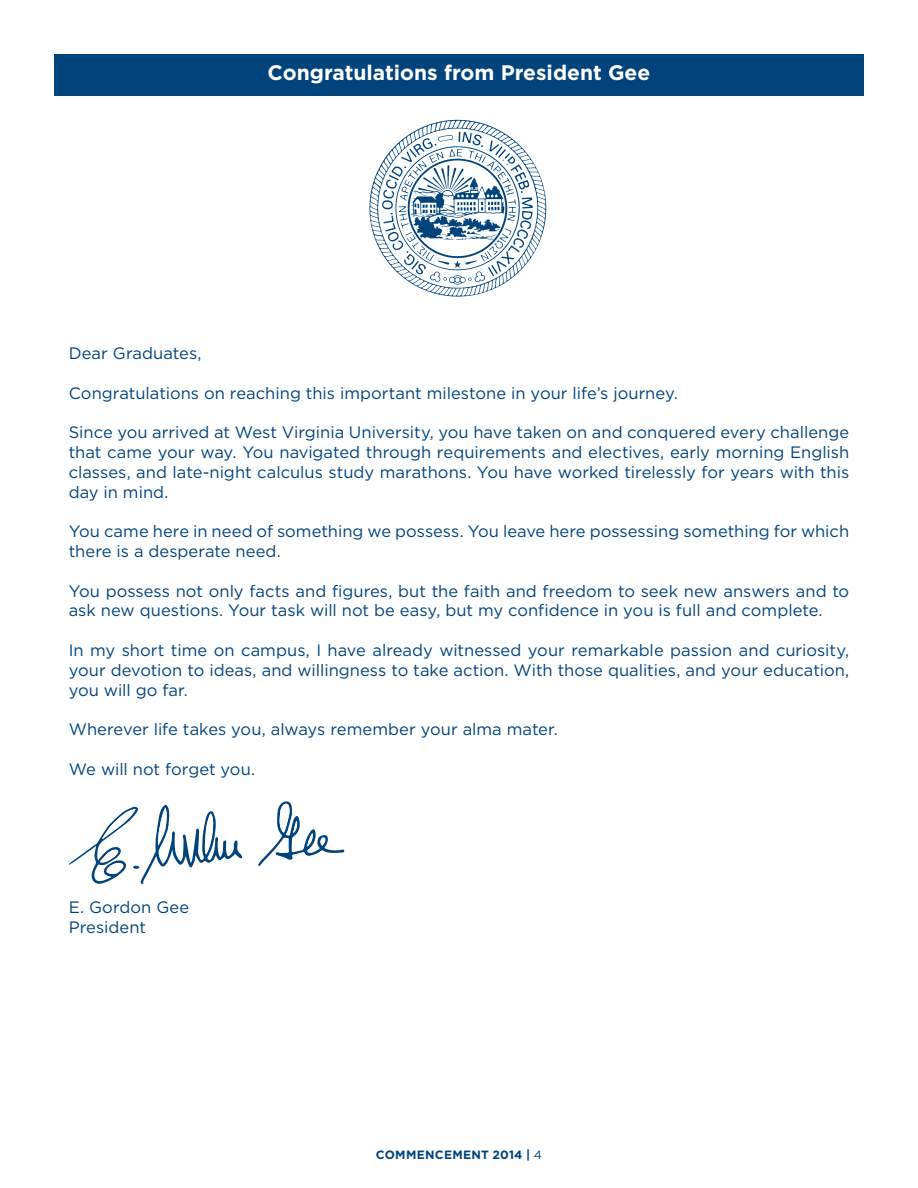
<style>
.page{position:relative;width:918px;height:1188px;background:#fff}
.page>*{position:absolute;margin:0;border:0;box-sizing:border-box;transform-origin:0 0}
.t1{font:700 21px "Gotham HTF";color:#fff}
.t2{font:16.5px/19.8px "Gotham HTF";color:#00447b}
.t3{font:700 12px "Gotham HTF";letter-spacing:.025em;color:#00447b}
.s1{font-weight:400}
</style>
<div class="page">
<div style="left:54px;top:54px;width:810px;height:41px;background:#00447b"></div>
<img style="left:369px;top:119px;width:178px;height:178px">
<svg style="left:69px;top:801px;width:275px;height:83px"></svg>
<p class="t1" style="left:268px;top:60px;width:384px">Congratulations from President Gee</p>
<p class="t2" style="left:69px;top:343px;width:134px">Dear Graduates,</p>
<p class="t2" style="left:69px;top:383px;width:611px">Congratulations on reaching this important milestone in your life’s journey.</p>
<p class="t2" style="left:69px;top:422px;width:782px;text-align:justify">Since you arrived at West Virginia University, you have taken on and conquered every challenge that came your way. You navigated through requirements and electives, early morning English classes, and late-night calculus study marathons. You have worked tirelessly for years with this day in mind.</p>
<p class="t2" style="left:69px;top:521px;width:782px">You came here in need of something we possess. You leave here possessing something for which there is a desperate need.</p>
<p class="t2" style="left:69px;top:581px;width:782px">You possess not only facts and figures, but the faith and freedom to seek new answers and to ask new questions. Your task will not be easy, but my confidence in you is full and complete.</p>
<p class="t2" style="left:69px;top:640px;width:782px;text-align:justify">In my short time on campus, I have already witnessed your remarkable passion and curiosity, your devotion to ideas, and willingness to take action. With those qualities, and your education, you will go far.</p>
<p class="t2" style="left:69px;top:719px;width:491px">Wherever life takes you, always remember your alma mater.</p>
<p class="t2" style="left:69px;top:759px;width:188px">We will not forget you.</p>
<p class="t2" style="left:69px;top:897px;width:122px">E. Gordon Gee<br>President</p>
<p class="t3" style="left:376px;top:1148px;width:168px">COMMENCEMENT 2014 | <span class="s1">4</span></p>
</div>
